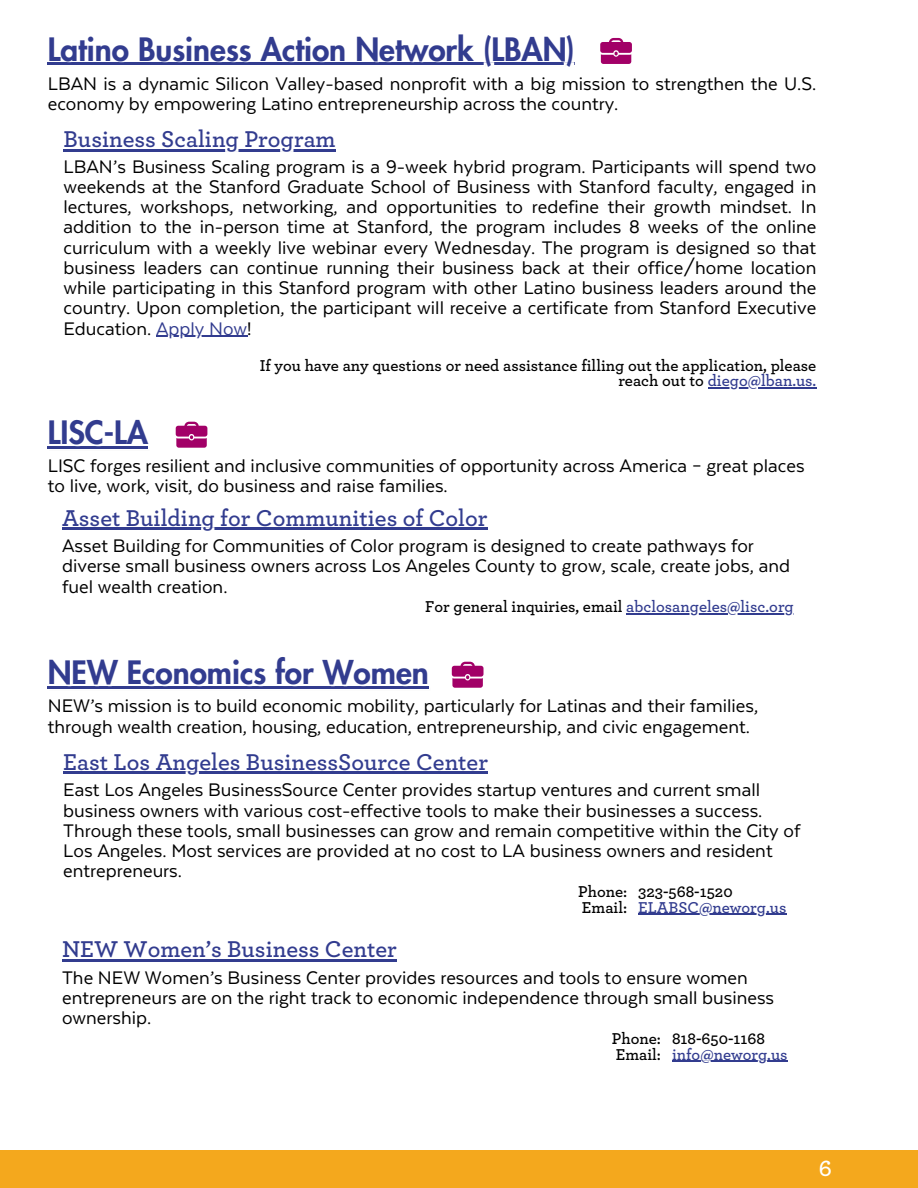
<style>
.page{position:relative;width:918px;height:1188px;background:#fff}
.page>*{position:absolute;margin:0;border:0;box-sizing:border-box;transform-origin:0 0}
.t1{font:800 31.5px "Futura LT Pro";color:#323c8f}
.t2{font:600 24px "Archer Pro";color:#323c8f}
.t3{font:600 24px "Archer Pro";color:#fff}
.t4{font:21px/20.2px "Texta";color:#000}
.t5{font:600 16.5px/15.8px "Archer Pro";color:#000;text-align:right}
.t6{font:600 16.5px "Archer Pro";color:#323c8f}
.s1{color:#323c8f}
</style>
<div class="page">
<hr style="left:48px;top:63px;width:527px;height:2px;background:#323c8f">
<div style="left:0;top:1150px;width:918px;height:38px;background:#f4a81d"></div>
<svg style="left:600px;top:38px;width:32px;height:26px"></svg>
<hr style="left:48px;top:446px;width:100px;height:3px;background:#323c8f">
<svg style="left:176px;top:422px;width:31px;height:26px"></svg>
<svg style="left:452px;top:662px;width:31px;height:26px"></svg>
<hr style="left:62px;top:528px;width:426px;height:2px;background:#323c8f">
<hr style="left:63px;top:772px;width:425px;height:2px;background:#323c8f">
<hr style="left:48px;top:687px;width:381px;height:2px;background:#323c8f">
<hr style="left:638px;top:914px;width:148px;height:1px;background:#323c8f">
<hr style="left:626px;top:613px;width:168px;height:1px;background:#323c8f">
<hr style="left:62px;top:960px;width:335px;height:2px;background:#323c8f">
<hr style="left:672px;top:1061px;width:116px;height:1px;background:#323c8f">
<p class="t1" style="left:48px;top:35px;width:529px">Latino Business Action Network (LBAN)</p>
<p class="t4" style="left:48px;top:72px;width:770px">LBAN is a dynamic Silicon Valley-based nonprofit with a big mission to strengthen the U.S. economy by empowering Latino entrepreneurship across the country.</p>
<p class="t2" style="left:64px;top:128px;width:274px">Business Scaling Program</p>
<p class="t4" style="left:64px;top:155px;width:754px;text-align:justify">LBAN’s Business Scaling program is a 9-week hybrid program. Participants will spend two weekends at the Stanford Graduate School of Business with Stanford faculty, engaged in lectures, workshops, networking, and opportunities to redefine their growth mindset. In addition to the in-person time at Stanford, the program includes 8 weeks of the online curriculum with a weekly live webinar every Wednesday. The program is designed so that business leaders can continue running their business back at their office/home location while participating in this Stanford program with other Latino business leaders around the country. Upon completion, the participant will receive a certificate from Stanford Executive Education. <span class="s1">Apply Now</span>!</p>
<p class="t1" style="left:48px;top:418px;width:102px">LISC-LA</p>
<p class="t5" style="left:260px;top:358px;width:558px">If you have any questions or need assistance filling out the application, please reach out to <span class="s1">diego@lban.us.</span></p>
<p class="t4" style="left:48px;top:455px;width:758px">LISC forges resilient and inclusive communities of opportunity across America – great places to live, work, visit, do business and raise families.</p>
<p class="t2" style="left:62px;top:506px;width:427px">Asset Building for Communities of Color</p>
<p class="t4" style="left:62px;top:535px;width:729px">Asset Building for Communities of Color program is designed to create pathways for diverse small business owners across Los Angeles County to grow, scale, create jobs, and fuel wealth creation.</p>
<p class="t5" style="left:425px;top:599px;width:370px">For general inquiries, email <span class="s1">abclosangeles@lisc.org</span></p>
<p class="t1" style="left:48px;top:658px;width:383px">NEW Economics for Women</p>
<p class="t4" style="left:48px;top:695px;width:712px">NEW’s mission is to build economic mobility, particularly for Latinas and their families, through wealth creation, housing, education, entrepreneurship, and civic engagement.</p>
<p class="t2" style="left:63px;top:750px;width:426px">East Los Angeles BusinessSource Center</p>
<p class="t4" style="left:63px;top:779px;width:739px">East Los Angeles BusinessSource Center provides startup ventures and current small business owners with various cost-effective tools to make their businesses a success.<br>Through these tools, small businesses can grow and remain competitive within the City of Los Angeles. Most services are provided at no cost to LA business owners and resident entrepreneurs.</p>
<p class="t5" style="left:638px;top:884px;width:96px">323-568-1520</p>
<p class="t6" style="left:638px;top:899px;width:150px">ELABSC@neworg.us</p>
<p class="t5" style="left:578px;top:884px;width:51px">Phone:</p>
<p class="t5" style="left:582px;top:900px;width:47px">Email:</p>
<p class="t2" style="left:62px;top:938px;width:336px">NEW Women’s Business Center</p>
<p class="t4" style="left:62px;top:967px;width:714px">The NEW Women’s Business Center provides resources and tools to ensure women entrepreneurs are on the right track to economic independence through small business ownership.</p>
<p class="t5" style="left:672px;top:1031px;width:95px">818-650-1168</p>
<p class="t6" style="left:672px;top:1047px;width:117px">info@neworg.us</p>
<p class="t5" style="left:612px;top:1031px;width:51px">Phone:</p>
<p class="t5" style="left:616px;top:1047px;width:47px">Email:</p>
<p class="t3" style="left:819px;top:1157px;width:15px">6</p>
</div>
